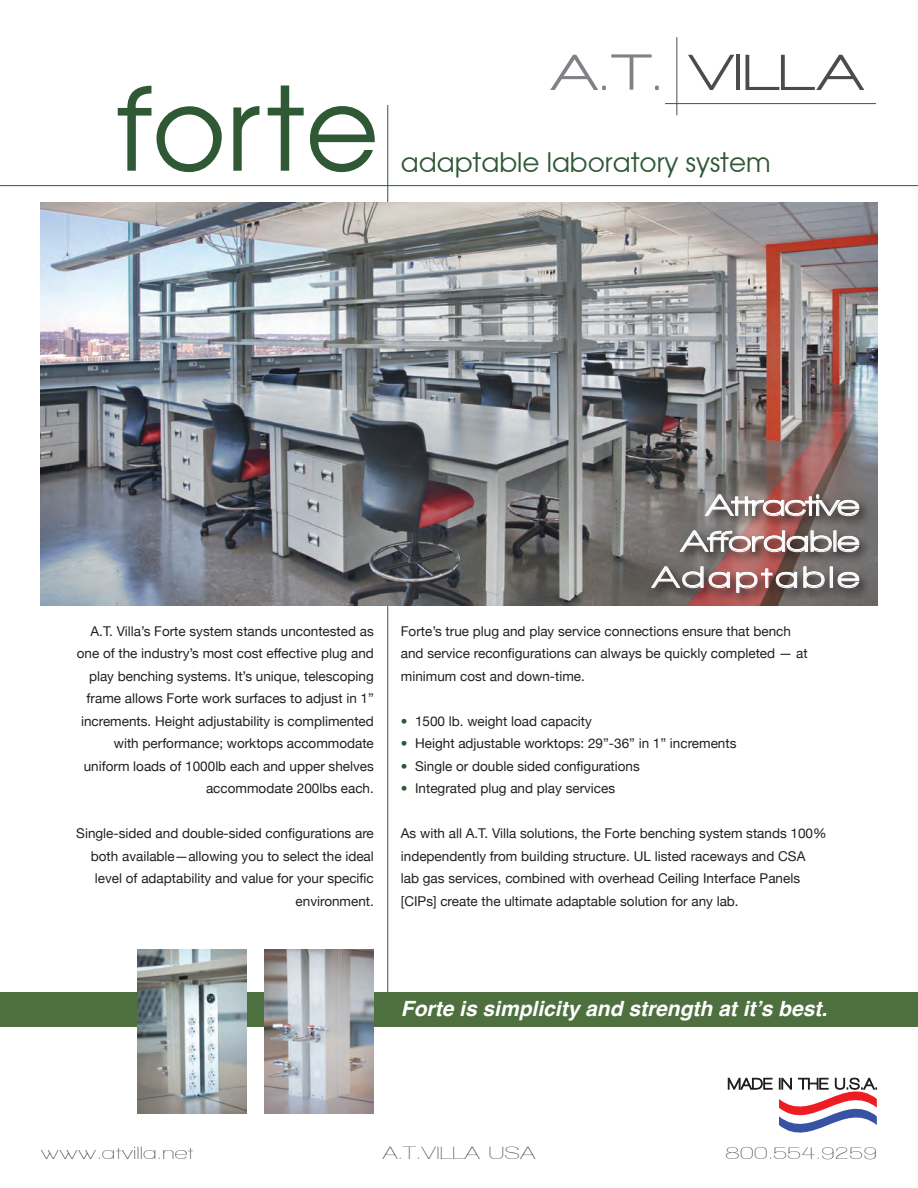
<style>
.page{position:relative;width:918px;height:1188px;background:#fff}
.page>*{position:absolute;margin:0;border:0;box-sizing:border-box;transform-origin:0 0}
.t1{font:800 30px "Walkway Expand";letter-spacing:-.03em;color:#fff}
.t2{font:800 30px "Walkway Expand";color:#fff}
.t3{font:800 30px "Walkway Expand";letter-spacing:.12em;color:#fff}
.t4{font:27px "Atilla Normal";color:#2f5835}
.Right_Column{font:italic 700 21px "Helvetica";color:#fff}
.t5{font:18px "Walkway Expand";color:#231f20}
.t6{font:13.5px/22.5px "Helvetica Neue";color:#231f20;text-align:right}
.s1{color:#2f5835}
</style>
<div class="page">
<svg style="left:550px;top:54px;width:109px;height:36px"></svg>
<svg style="left:688px;top:55px;width:46px;height:35px"></svg>
<hr style="left:736px;top:55px;width:4px;height:35px;background:#4b4c4d">
<svg style="left:745px;top:55px;width:119px;height:35px"></svg>
<hr style="left:677px;top:37px;width:1px;height:78px;background:#4b4c4d">
<hr style="left:665px;top:103px;width:211px;height:1px;background:#4b4c4d">
<hr style="left:0;top:185px;width:918px;height:1px;background:#2f5835">
<svg style="left:118px;top:85px;width:257px;height:87px"></svg>
<svg style="left:728px;top:1078px;width:44px;height:12px"></svg>
<svg style="left:779px;top:1077px;width:98px;height:56px"></svg>
<hr style="left:387px;top:105px;width:1px;height:905px;background:#2f5835">
<div style="left:0;top:993px;width:918px;height:34px;background:#4e6f3e"></div>
<img style="left:264px;top:949px;width:110px;height:165px">
<img style="left:137px;top:949px;width:110px;height:165px">
<img style="left:41px;top:202px;width:836px;height:404px">
<svg style="left:649px;top:492px;width:222px;height:114px;background:#7b6664"></svg>
<svg style="left:704px;top:494px;width:156px;height:22px;background:#9a8684"></svg>
<svg style="left:679px;top:530px;width:181px;height:22px;background:#968483"></svg>
<svg style="left:650px;top:566px;width:80px;height:22px;background:#8b7b79"></svg>
<svg style="left:736px;top:568px;width:61px;height:25px;background:#97716d"></svg>
<svg style="left:803px;top:566px;width:22px;height:22px"></svg>
<div style="left:830px;top:567px;width:3px;height:21px;border:1px solid #fff"></div>
<svg style="left:837px;top:572px;width:23px;height:16px"></svg>
<p class="t4" style="left:401px;top:144px;width:371px">adaptable laboratory system</p>
<p class="t6" style="left:77px;top:619px;width:299px">A.T. Villa’s Forte system stands uncontested as one of the industry’s most cost effective plug and play benching systems. It’s unique, telescoping frame allows Forte work surfaces to adjust in 1” increments. Height adjustability is complimented with performance; worktops accommodate uniform loads of 1000lb each and upper shelves accommodate 200lbs each.</p>
<p class="t6" style="left:76px;top:821px;width:299px">Single-sided and double-sided configurations are both available—allowing you to select the ideal level of adaptability and value for your specific environment.</p>
<p class="t1" style="left:707px;top:489px;width:154px">Attractive</p>
<p class="t2" style="left:681px;top:525px;width:179px">Affordable</p>
<p class="t3" style="left:653px;top:561px;width:208px">Adaptable</p>
<p class="t6" style="left:401px;top:619px;width:408px;text-align:left">Forte’s true plug and play service connections ensure that bench and service reconfigurations can always be quickly completed — at minimum cost and down-time.</p>
<p class="t6" style="left:401px;top:709px;width:193px"><span class="s1">•</span> 1500 lb. weight load capacity</p>
<p class="t6" style="left:401px;top:731px;width:337px"><span class="s1">•</span> Height adjustable worktops: 29”-36” in 1” increments</p>
<p class="t6" style="left:401px;top:754px;width:241px"><span class="s1">•</span> Single or double sided configurations</p>
<p class="t6" style="left:401px;top:776px;width:216px"><span class="s1">•</span> Integrated plug and play services</p>
<p class="t6" style="left:401px;top:821px;width:427px;text-align:left">As with all A.T. Villa solutions, the Forte benching system stands 100% independently from building structure. UL listed raceways and CSA lab gas services, combined with overhead Ceiling Interface Panels [CIPs] create the ultimate adaptable solution for any lab.</p>
<p class="Right_Column" style="left:401px;top:991px;width:428px">Forte is simplicity and strength at it’s best.</p>
<p class="t5" style="left:40px;top:1143px;width:155px">www.atvilla.net</p>
<p class="t5" style="left:382px;top:1143px;width:155px">A.T.VILLA USA</p>
<p class="t5" style="left:725px;top:1143px;width:154px">800.554.9259</p>
</div>
